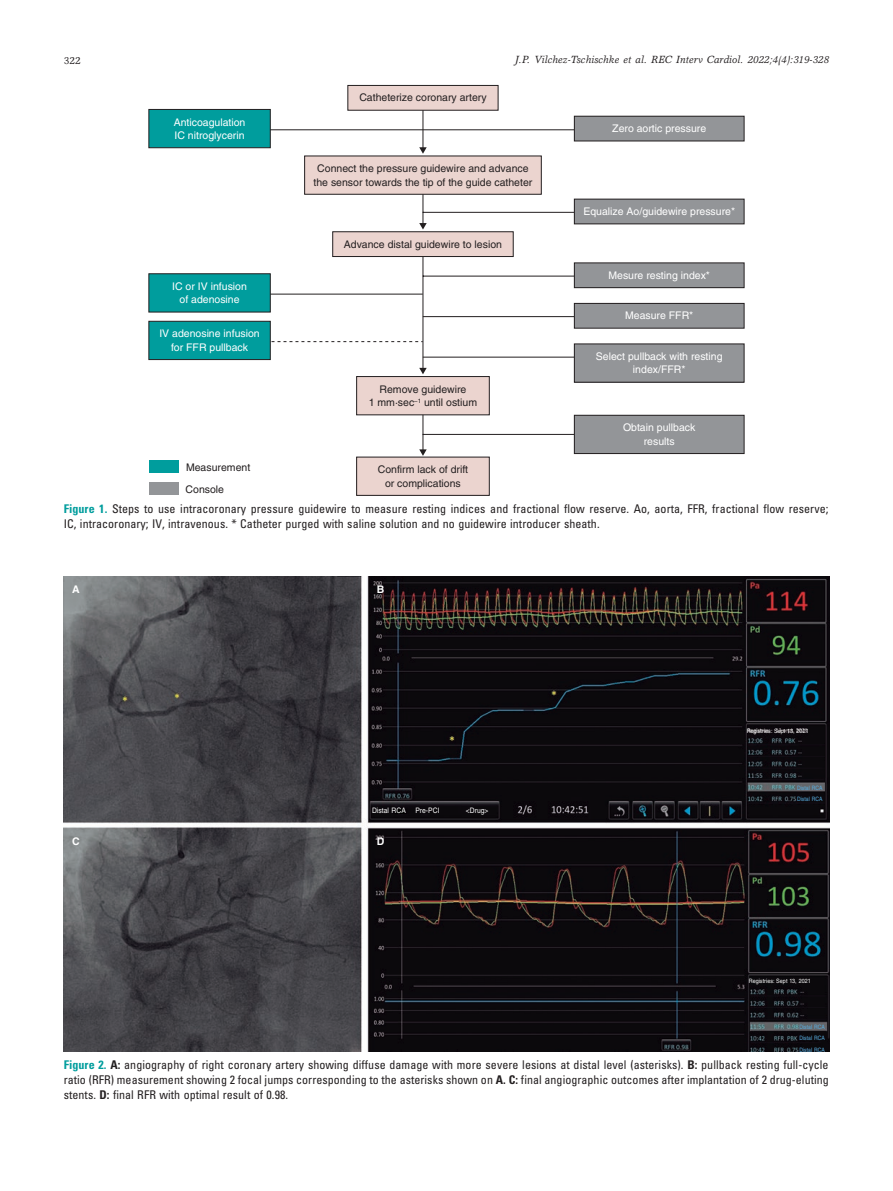
<style>
.page{position:relative;width:893px;height:1191px;background:#fff}
.page>*{position:absolute;margin:0;border:0;box-sizing:border-box;transform-origin:0 0}
.t1{font:condensed 12px/15px "Univers LT Std";letter-spacing:.005em;color:#231f20}
.t2{font:10.5px/13.5px "Helvetica LT Std";color:#fff;text-align:center}
.t3{font:10.5px/13.5px "Helvetica LT Std";color:#231f20;text-align:center}
.t4{font:italic 10.5px "Garth Graphic Std";letter-spacing:.005em;color:#231f20}
.t5{font:700 10.5px "Helvetica LT Std";color:#fff}
.t6{font:10.5px "Garth Graphic Std";color:#231f20}
.t7{font:7.5px "Helvetica LT Std";letter-spacing:.005em;color:#fff;scale:.9 1}
.t8{font:6px/11.6px "Helvetica LT Std";letter-spacing:.005em;color:#59aee1;text-align:justify;scale:.85 1}
.t9{font:6px "Helvetica LT Std";letter-spacing:.005em;color:#fff;scale:.9 1}
.s1{font-weight:700;color:#009d9d}
.s2{font-weight:700}
</style>
<div class="page">
<hr style="left:423px;top:434px;width:155px;height:1px;background:#231f20">
<hr style="left:423px;top:398px;width:1px;height:52px;background:#231f20">
<svg style="left:419px;top:449px;width:8px;height:7px"></svg>
<div style="left:574px;top:415px;width:170px;height:38px;background:#939598"></div>
<div style="left:574px;top:415px;width:170px;height:39px;border:1px solid #231f20"></div>
<hr style="left:423px;top:103px;width:1px;height:45px;background:#231f20">
<svg style="left:419px;top:147px;width:8px;height:7px"></svg>
<hr style="left:267px;top:129px;width:311px;height:1px;background:#231f20">
<hr style="left:423px;top:212px;width:155px;height:1px;background:#231f20">
<hr style="left:423px;top:176px;width:1px;height:48px;background:#231f20">
<svg style="left:419px;top:223px;width:8px;height:6px"></svg>
<div style="left:347px;top:85px;width:151px;height:26px;background:#ebd4cf;border:1px solid #231f20"></div>
<div style="left:574px;top:199px;width:170px;height:25px;background:#939598"></div>
<div style="left:574px;top:199px;width:170px;height:25px;border:1px solid #231f20"></div>
<hr style="left:423px;top:276px;width:155px;height:1px;background:#231f20">
<hr style="left:423px;top:254px;width:1px;height:115px;background:#231f20">
<svg style="left:419px;top:368px;width:8px;height:6px"></svg>
<div style="left:574px;top:263px;width:170px;height:25px;background:#939598"></div>
<div style="left:574px;top:262px;width:170px;height:26px;border:1px solid #231f20"></div>
<hr style="left:423px;top:316px;width:155px;height:1px;background:#231f20">
<div style="left:574px;top:303px;width:170px;height:25px;background:#939598"></div>
<div style="left:574px;top:303px;width:170px;height:25px;border:1px solid #231f20"></div>
<hr style="left:423px;top:357px;width:155px;height:1px;background:#231f20">
<div style="left:574px;top:344px;width:170px;height:38px;background:#939598"></div>
<div style="left:574px;top:116px;width:170px;height:25px;background:#939598"></div>
<div style="left:574px;top:116px;width:170px;height:25px;border:1px solid #231f20"></div>
<div style="left:304px;top:156px;width:238px;height:39px;background:#ebd4cf;border:1px solid #231f20"></div>
<div style="left:356px;top:376px;width:134px;height:39px;background:#ebd4cf;border:1px solid #231f20"></div>
<div style="left:357px;top:457px;width:132px;height:38px;background:#ebd4cf"></div>
<div style="left:356px;top:457px;width:134px;height:39px;border:1px solid #231f20"></div>
<div style="left:148px;top:109px;width:123px;height:39px;background:#009d9d;border:1px solid #231f20"></div>
<hr style="left:267px;top:294px;width:156px;height:1px;background:#231f20">
<div style="left:148px;top:273px;width:123px;height:39px;background:#009d9d;border:1px solid #231f20"></div>
<svg style="left:271px;top:341px;width:152px;height:1px"></svg>
<div style="left:148px;top:321px;width:123px;height:39px;background:#009d9d;border:1px solid #231f20"></div>
<div style="left:332px;top:231px;width:182px;height:26px;background:#ebd4cf;border:1px solid #231f20"></div>
<div style="left:149px;top:460px;width:30px;height:12px;background:#009d9d"></div>
<div style="left:149px;top:482px;width:30px;height:13px;background:#939598"></div>
<img style="left:64px;top:576px;width:765px;height:476px">
<p class="t6" style="left:64px;top:54px;width:19px">322</p>
<p class="t4" style="left:515px;top:53px;width:316px">J.P. Vilchez-Tschischke et al. REC Interv Cardiol. 2022;4(4):319-328</p>
<p class="t2" style="left:174px;top:115px;width:73px;text-align:left">Anticoagulation<br>IC nitroglycerin</p>
<p class="t2" style="left:172px;top:279px;width:76px">IC or IV infusion of adenosine</p>
<p class="t2" style="left:159px;top:327px;width:102px">IV adenosine infusion for FFR pullback</p>
<p class="t3" style="left:186px;top:460px;width:66px">Measurement</p>
<p class="t3" style="left:186px;top:482px;width:40px">Console</p>
<p class="t3" style="left:359px;top:91px;width:129px">Catheterize coronary artery</p>
<p class="t3" style="left:314px;top:162px;width:220px">Connect the pressure guidewire and advance the sensor towards the tip of the guide catheter</p>
<p class="t3" style="left:344px;top:237px;width:160px">Advance distal guidewire to lesion</p>
<p class="t3" style="left:369px;top:382px;width:110px">Remove guidewire<br>1 mm·sec<sup>–1</sup> until ostium</p>
<p class="t3" style="left:378px;top:463px;width:92px">Confirm lack of drift or complications</p>
<p class="t2" style="left:612px;top:122px;width:95px">Zero aortic pressure</p>
<p class="t2" style="left:583px;top:205px;width:153px">Equalize Ao/guidewire pressure*</p>
<p class="t2" style="left:608px;top:268px;width:103px">Mesure resting index*</p>
<p class="t2" style="left:625px;top:309px;width:70px">Measure FFR*</p>
<p class="t2" style="left:596px;top:349px;width:128px">Select pullback with resting index/FFR*</p>
<p class="t2" style="left:623px;top:421px;width:74px">Obtain pullback results</p>
<p class="t1" style="left:64px;top:501px;width:766px"><span class="s1">Figure 1.</span> Steps to use intracoronary pressure guidewire to measure resting indices and fractional flow reserve. Ao, aorta, FFR, fractional flow reserve;<br>IC, intracoronary; IV, intravenous. * Catheter purged with saline solution and no guidewire introducer sheath.</p>
<p class="t5" style="left:72px;top:582px;width:9px">A</p>
<p class="t5" style="left:377px;top:582px;width:9px">B</p>
<p class="t7" style="left:372px;top:805px;width:39px">Distal RCA</p>
<p class="t7" style="left:415px;top:805px;width:28px">Pre-PCI</p>
<p class="t7" style="left:466px;top:805px;width:27px">&lt;Drug&gt;</p>
<p class="t5" style="left:72px;top:835px;width:9px">C</p>
<p class="t5" style="left:377px;top:835px;width:9px">D</p>
<p class="t9" style="left:747px;top:727px;width:70px">Registries: Sept 13, 2021</p>
<p class="t8" style="left:797px;top:781px;width:31px">Distal RCA</p>
<p class="t8" style="left:797px;top:793px;width:31px">Distal RCA</p>
<p class="t9" style="left:749px;top:977px;width:70px">Registries: Sept 13, 2021</p>
<p class="t8" style="left:799px;top:1021px;width:31px">Distal RCA Distal RCA Distal RCA</p>
<p class="t1" style="left:64px;top:1057px;width:767px;text-align:justify"><span class="s1">Figure 2.</span> <span class="s2">A:</span> angiography of right coronary artery showing diffuse damage with more severe lesions at distal level (asterisks). <span class="s2">B:</span> pullback resting full-cycle ratio (RFR) measurement showing 2 focal jumps corresponding to the asterisks shown on <span class="s2">A. C:</span> final angiographic outcomes after implantation of 2 drug-eluting stents. <span class="s2">D:</span> final RFR with optimal result of 0.98.</p>
</div>
